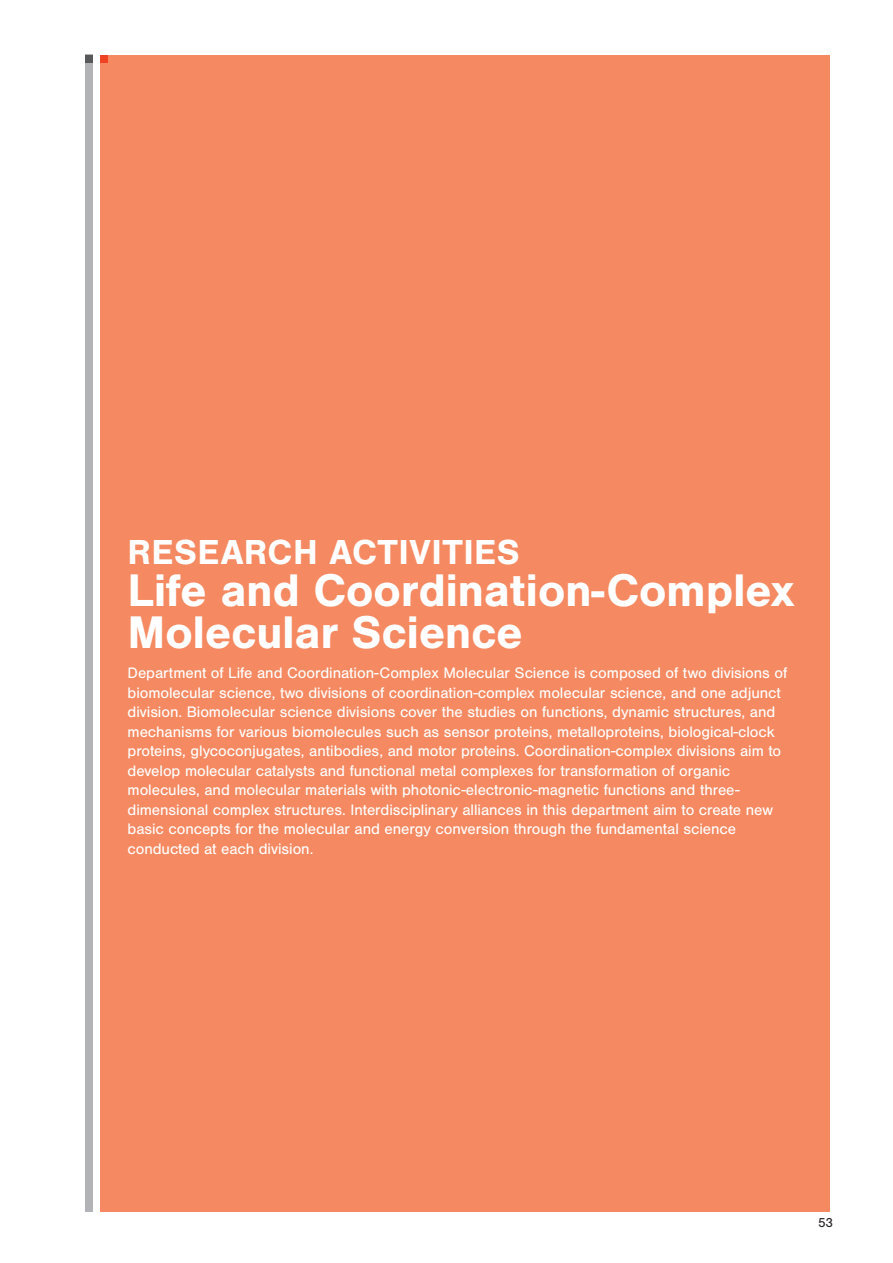
<style>
.page{position:relative;width:893px;height:1263px;background:#fff}
.page>*{position:absolute;margin:0;border:0;box-sizing:border-box;transform-origin:0 0}
.radtitle-2{font:700 47.4px/42px "Nimbus San";letter-spacing:-.01em;color:#fff}
.radtitle{font:700 36px "Nimbus San";letter-spacing:.015em;color:#fff}
.radbody{font:15.75px/19.5px "Nimbus San";letter-spacing:-.005em;color:#fff}
.t1{font:13.5px "Nimbus San";color:#231f20}
</style>
<div class="page">
<div style="left:107px;top:55px;width:723px;height:1157px;background:#f58961"></div>
<div style="left:85px;top:55px;width:7px;height:1157px;background:#b2b3b7"></div>
<div style="left:85px;top:55px;width:7px;height:8px;background:#57585a"></div>
<div style="left:100px;top:55px;width:7px;height:1157px;background:#f58961"></div>
<div style="left:100px;top:55px;width:7px;height:8px;background:#ef4222"></div>
<p class="radtitle" style="left:128px;top:532px;width:394px">RESEARCH ACTIVITIES</p>
<p class="radtitle-2" style="left:128px;top:570px;width:669px">Life and Coordination-Complex<br>Molecular Science</p>
<p class="radbody" style="left:128px;top:663px;width:661px">Department of Life and Coordination-Complex Molecular Science is composed of two divisions of biomolecular science, two divisions of coordination-complex molecular science, and one adjunct division. Biomolecular science divisions cover the studies on functions, dynamic structures, and mechanisms for various biomolecules such as sensor proteins, metalloproteins, biological-clock proteins, glycoconjugates, antibodies, and motor proteins. Coordination-complex divisions aim to develop molecular catalysts and functional metal complexes for transformation of organic molecules, and molecular materials with photonic-electronic-magnetic functions and three&shy;dimensional complex structures. Interdisciplinary alliances in this department aim to create new basic concepts for the molecular and energy conversion through the fundamental science conducted at each division.</p>
<p class="t1" style="left:818px;top:1215px;width:17px">53</p>
</div>
